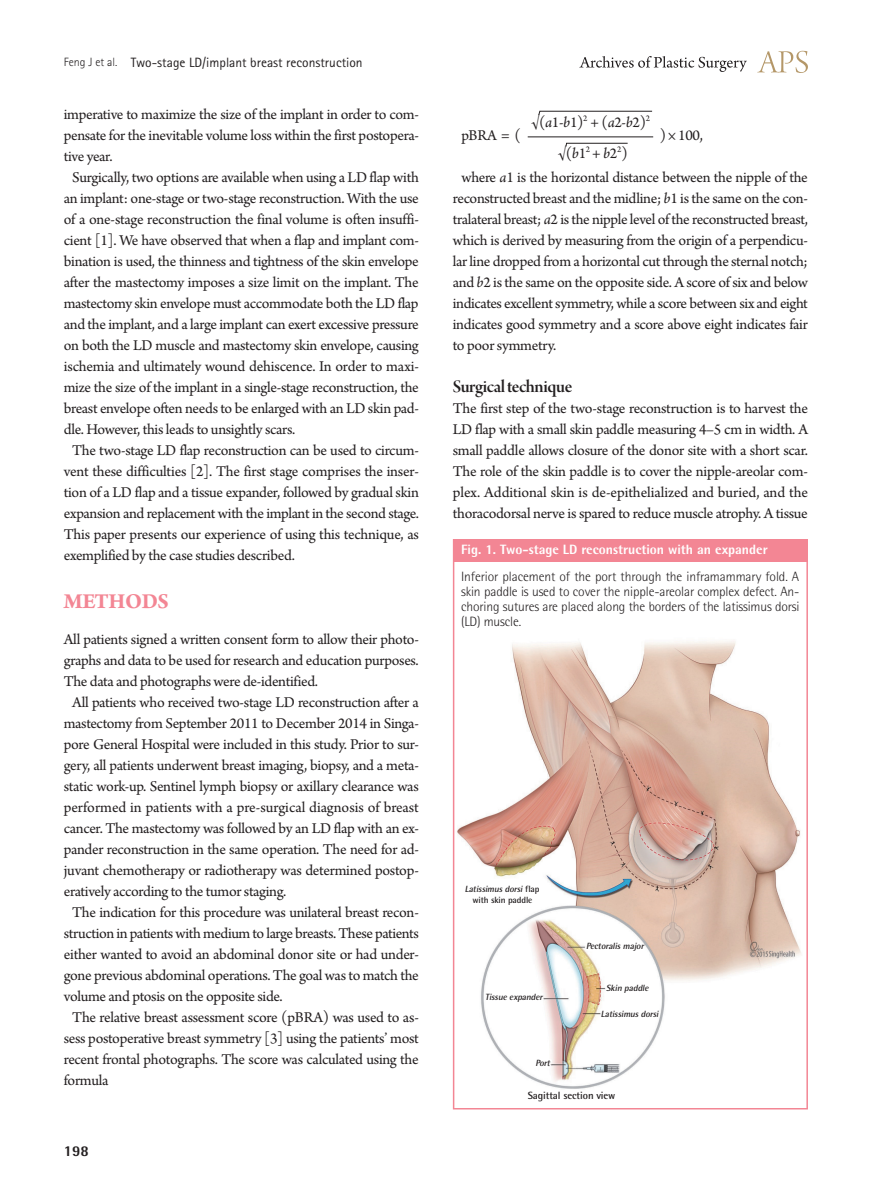
<style>
.page{position:relative;width:893px;height:1191px;background:#fff}
.page>*{position:absolute;margin:0;border:0;box-sizing:border-box;transform-origin:0 0}
.대제목{font:700 22.5px "Arno Pro";letter-spacing:-.02em;color:#f38694}
.중제목{font:18.75px "Arno Pro Smbd Display";letter-spacing:-.025em;color:#231f20}
.본문{font:15.75px/21px "Arno Pro";letter-spacing:-.02em;color:#231f20;text-align:justify}
.t1{font:800 15px "Rotis Semi Sans Std";color:#231f20}
.그림설명{font:300 13.5px/15px "Rotis Semi Sans Std";letter-spacing:-.01em;color:#231f20;text-align:justify}
.하시라_제목{font:13.5px "Rotis Sans Serif Std";color:#231f20}
.표그림제목{font:800 13.5px "Rotis Semi Sans Std";color:#fff}
.그림지문{font:700 10.5px "Rotis Semi Sans Std";letter-spacing:-.01em;color:#231f20}
.그림지문-2{font:italic 700 9px "Rotis Semi Sans Std";color:#231f20}
.그림지문-3{font:700 9px/10.8px "Rotis Semi Sans Std";letter-spacing:-.01em;color:#231f20;text-align:center}
.s1{font-weight:300;font-size:12px}
.s2{font-style:italic}
</style>
<div class="page">
<svg style="left:757px;top:51px;width:51px;height:22px"></svg>
<svg style="left:579px;top:56px;width:168px;height:16px"></svg>
<div style="left:453px;top:539px;width:354px;height:22px;background:#f38694"></div>
<img style="left:457px;top:641px;width:344px;height:448px">
<div style="left:453px;top:539px;width:355px;height:570px;border:2px solid #f38694"></div>
<hr style="left:528px;top:137px;width:125px;height:1px;background:#231f20">
<svg style="left:565px;top:143px;width:63px;height:4px"></svg>
<svg style="left:538px;top:111px;width:114px;height:4px"></svg>
<p class="하시라_제목" style="left:64px;top:54px;width:300px"><span class="s1">Feng J et al.</span> Two-stage LD/implant breast reconstruction</p>
<p class="본문" style="left:64px;top:105px;width:357px">imperative to maximize the size of the implant in order to com&shy;pensate for the inevitable volume loss within the first postopera&shy;tive year.</p>
<p class="본문" style="left:64px;top:168px;width:357px;text-indent:9px">Surgically, two options are available when using a LD flap with an implant: one-stage or two-stage reconstruction. With the use of a one-stage reconstruction the final volume is often insuffi&shy;cient [1]. We have observed that when a flap and implant com&shy;bination is used, the thinness and tightness of the skin envelope after the mastectomy imposes a size limit on the implant. The mastectomy skin envelope must accommodate both the LD flap and the implant, and a large implant can exert excessive pressure on both the LD muscle and mastectomy skin envelope, causing ischemia and ultimately wound dehiscence. In order to maxi&shy;mize the size of the implant in a single-stage reconstruction, the breast envelope often needs to be enlarged with an LD skin pad&shy;dle. However, this leads to unsightly scars.</p>
<p class="본문" style="left:64px;top:441px;width:357px;text-indent:9px">The two-stage LD flap reconstruction can be used to circum&shy;vent these difficulties [2]. The first stage comprises the inser&shy;tion of a LD flap and a tissue expander, followed by gradual skin expansion and replacement with the implant in the second stage.<br>This paper presents our experience of using this technique, as exemplified by the case studies described.</p>
<p class="대제목" style="left:64px;top:588px;width:107px">METHODS</p>
<p class="본문" style="left:64px;top:630px;width:357px">All patients signed a written consent form to allow their photo&shy;graphs and data to be used for research and education purposes.<br>The data and photographs were de-identified.</p>
<p class="본문" style="left:64px;top:693px;width:357px;text-indent:9px">All patients who received two-stage LD reconstruction after a mastectomy from September 2011 to December 2014 in Singa&shy;pore General Hospital were included in this study. Prior to sur&shy;gery, all patients underwent breast imaging, biopsy, and a meta&shy;static work-up. Sentinel lymph biopsy or axillary clearance was performed in patients with a pre-surgical diagnosis of breast cancer. The mastectomy was followed by an LD flap with an ex&shy;pander reconstruction in the same operation. The need for ad&shy;juvant chemotherapy or radiotherapy was determined postop&shy;eratively according to the tumor staging.</p>
<p class="본문" style="left:64px;top:903px;width:357px;text-indent:9px">The indication for this procedure was unilateral breast recon&shy;struction in patients with medium to large breasts. These patients either wanted to avoid an abdominal donor site or had under&shy;gone previous abdominal operations. The goal was to match the volume and ptosis on the opposite side.</p>
<p class="본문" style="left:64px;top:1008px;width:357px;text-indent:9px">The relative breast assessment score (pBRA) was used to as&shy;sess postoperative breast symmetry [3] using the patients’ most recent frontal photographs. The score was calculated using the formula</p>
<p class="t1" style="left:64px;top:1141px;width:27px">198</p>
<p class="본문" style="left:531px;top:112px;width:121px">√(<span class="s2">a</span>1-<span class="s2">b</span>1)<sup>2</sup> + (<span class="s2">a</span>2-<span class="s2">b</span>2)<sup>2</sup></p>
<p class="본문" style="left:461px;top:126px;width:61px">pBRA = (</p>
<p class="본문" style="left:660px;top:126px;width:45px">) × 100,</p>
<p class="본문" style="left:453px;top:168px;width:357px;text-indent:9px">where <span class="s2">a</span>1 is the horizontal distance between the nipple of the reconstructed breast and the midline; <span class="s2">b</span>1 is the same on the con&shy;tralateral breast; <span class="s2">a</span>2 is the nipple level of the reconstructed breast, which is derived by measuring from the origin of a perpendicu&shy;lar line dropped from a horizontal cut through the sternal notch; and <span class="s2">b</span>2 is the same on the opposite side. A score of six and below indicates excellent symmetry, while a score between six and eight indicates good symmetry and a score above eight indicates fair to poor symmetry.</p>
<p class="중제목" style="left:453px;top:376px;width:121px">Surgical technique</p>
<p class="본문" style="left:453px;top:399px;width:357px">The first step of the two-stage reconstruction is to harvest the LD flap with a small skin paddle measuring 4–5 cm in width. A small paddle allows closure of the donor site with a short scar.<br>The role of the skin paddle is to cover the nipple-areolar com&shy;plex. Additional skin is de-epithelialized and buried, and the thoracodorsal nerve is spared to reduce muscle atrophy. A tissue</p>
<p class="본문" style="left:558px;top:144px;width:72px">√(<span class="s2">b</span>1<sup>2</sup> + <span class="s2">b</span>2<sup>2</sup>)</p>
<p class="표그림제목" style="left:461px;top:540px;width:308px">Fig. 1. Two-stage LD reconstruction with an expander</p>
<p class="그림설명" style="left:461px;top:569px;width:340px">Inferior placement of the port through the inframammary fold. A skin paddle is used to cover the nipple-areolar complex defect. An&shy;choring sutures are placed along the borders of the latissimus dorsi (LD) muscle.</p>
<p class="그림지문-3" style="left:465px;top:883px;width:76px"><span class="s2">Latissimusdorsi</span> fl a p with skin paddle</p>
<p class="그림지문-2" style="left:485px;top:991px;width:61px">Tissue expander</p>
<p class="그림지문-2" style="left:535px;top:1057px;width:18px">Port</p>
<p class="그림지문-2" style="left:586px;top:940px;width:61px">Pectoralismajor</p>
<p class="그림지문-2" style="left:606px;top:982px;width:46px">Skin paddle</p>
<p class="그림지문-2" style="left:601px;top:1008px;width:61px">Latissimusdorsi</p>
<p class="그림지문" style="left:528px;top:1088px;width:89px">Sagittal section view</p>
</div>
